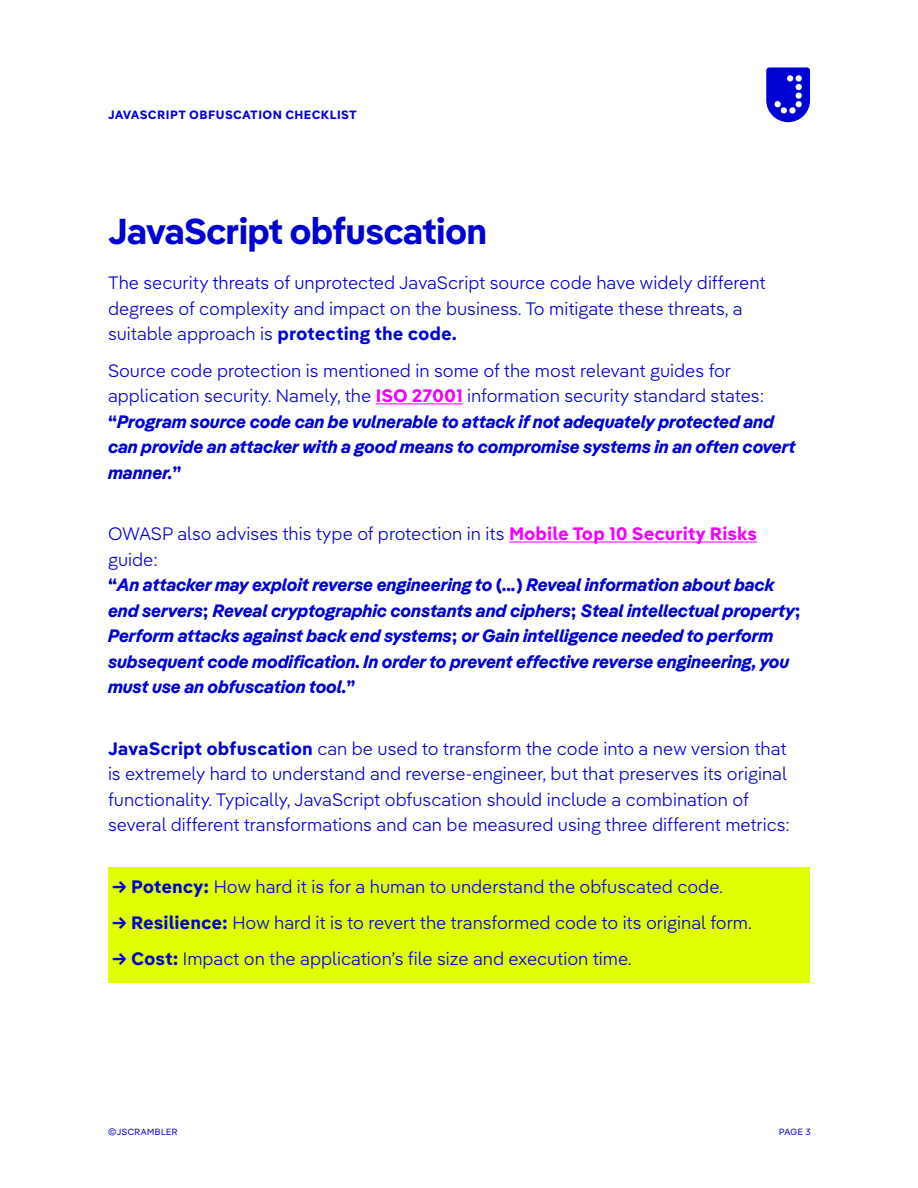
<style>
.page{position:relative;width:918px;height:1188px;background:#fff}
.page>*{position:absolute;margin:0;border:0;box-sizing:border-box;transform-origin:0 0}
.t1{font:700 36px "Pangea Text";letter-spacing:-.04em;color:#0002d1}
.t2{font:300 18px/25.5px "Pangea Text";color:#0002d1}
.t3{font:italic 700 18px/25.5px "Pangea Trial";color:#0002d1}
.t4{font:700 12px "Pangea Text";letter-spacing:.035em;color:#0002d1}
.t5{font:9px "Pangea";letter-spacing:.06em;color:#0002d1}
.s1{font-weight:700}
.s2{font-weight:700;color:#f200ff}
.s3{font-family:"Pangea Text";font-style:normal}
</style>
<div class="page">
<svg style="left:766px;top:67px;width:44px;height:55px;background:#3032d9"></svg>
<div style="left:781px;top:107px;width:6px;height:7px;background:#fff;border-radius:50%"></div>
<div style="left:108px;top:867px;width:702px;height:115px;background:#e0ff00"></div>
<hr style="left:376px;top:403px;width:87px;height:1px;background:#f200ff">
<hr style="left:509px;top:542px;width:248px;height:1px;background:#f200ff">
<p class="t4" style="left:108px;top:106px;width:250px">JAVASCRIPT OBFUSCATION CHECKLIST</p>
<h1 class="t1" style="left:108px;top:204px;width:381px">JavaScript obfuscation</h1>
<p class="t2" style="left:108px;top:269px;width:659px">The security threats of unprotected JavaScript source code have widely different degrees of complexity and impact on the business. To mitigate these threats, a suitable approach is <span class="s1">protecting the code.</span></p>
<p class="t2" style="left:108px;top:356px;width:658px">Source code protection is mentioned in some of the most relevant guides for application security. Namely, the <span class="s2">ISO 27001</span> information security standard states:</p>
<p class="t3" style="left:108px;top:408px;width:689px"><span class="s3">“</span>Program source code can be vulnerable to attack if not adequately protected and can provide an attacker with a good means to compromise systems in an often covert manner.<span class="s3">”</span></p>
<p class="t2" style="left:108px;top:520px;width:651px">OWASP also advises this type of protection in its <span class="s2">Mobile Top 10 Security Risks </span>guide:</p>
<p class="t3" style="left:108px;top:572px;width:694px"><span class="s3">“</span>An attacker may exploit reverse engineering to <span class="s3">(</span>...<span class="s3">)</span> Reveal information about back end servers<span class="s3">;</span> Reveal cryptographic constants and ciphers<span class="s3">;</span> Steal intellectual property<span class="s3">; </span>Perform attacks against back end systems<span class="s3">;</span> or Gain intelligence needed to perform subsequent code modification. In order to prevent effective reverse engineering, you must use an obfuscation tool.<span class="s3">”</span></p>
<p class="t2" style="left:108px;top:734px;width:684px"><span class="s1">JavaScript obfuscation</span> can be used to transform the code into a new version that is extremely hard to understand and reverse-engineer, but that preserves its original functionality. Typically, JavaScript obfuscation should include a combination of several different transformations and can be measured using three different metrics:</p>
<p class="t2" style="left:112px;top:873px;width:612px"><span class="s1">→ Potency:</span> How hard it is for a human to understand the obfuscated code.</p>
<p class="t2" style="left:112px;top:909px;width:641px"><span class="s1">→ Resilience:</span> How hard it is to revert the transformed code to its original form.</p>
<p class="t2" style="left:112px;top:945px;width:521px"><span class="s1">→ Cost:</span> Impact on the application’s file size and execution time.</p>
<p class="t5" style="left:109px;top:1126px;width:71px">©JSCRAMBLER</p>
<p class="t5" style="left:779px;top:1126px;width:33px">PAGE 3</p>
</div>
